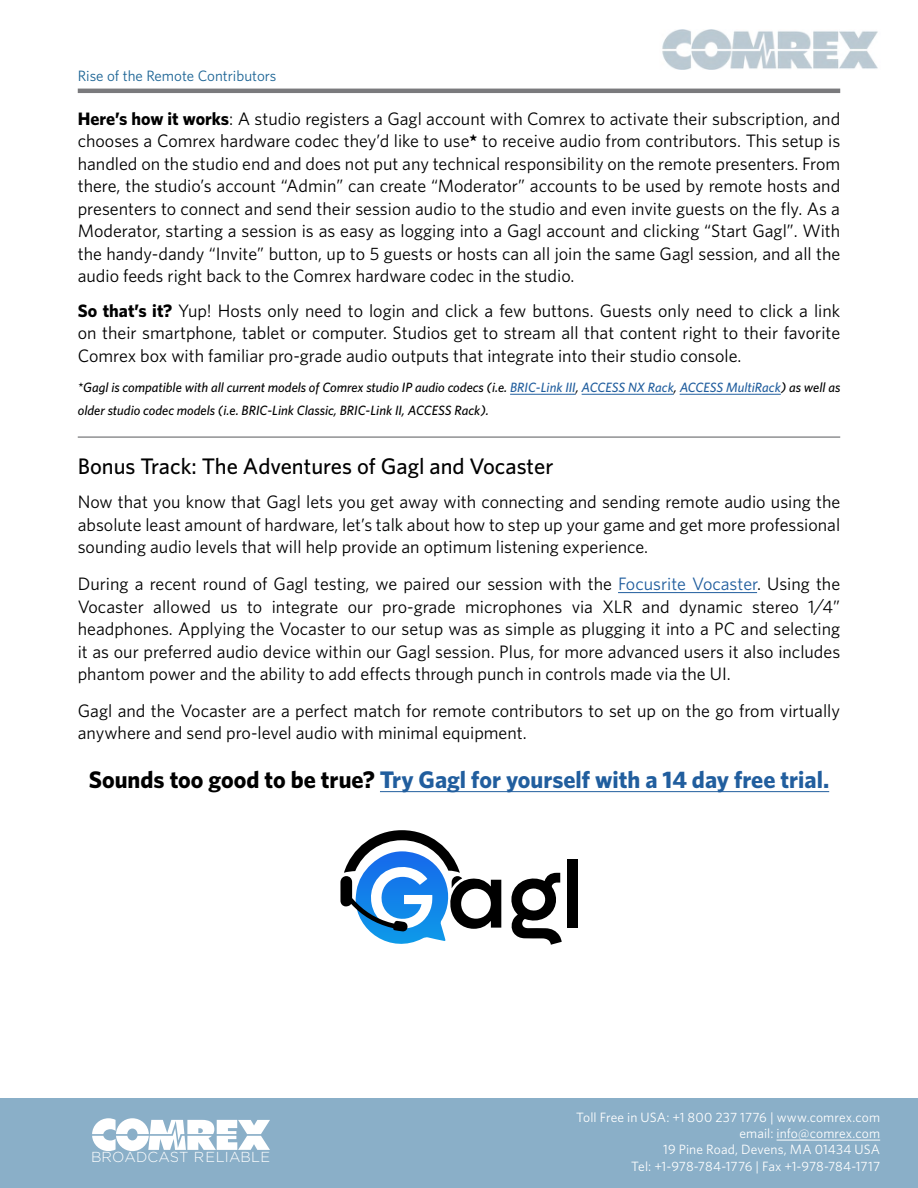
<style>
.page{position:relative;width:918px;height:1188px;background:#fff}
.page>*{position:absolute;margin:0;border:0;box-sizing:border-box;transform-origin:0 0}
.t1{font:700 24px "Whitney";color:#215e9e}
.t2{font:500 22.5px "Whitney";color:#000}
.t3{font:18px/22.5px "Whitney";color:#000;text-align:justify}
.t4{font:15px "Whitney";color:#1a6394}
.t5{font:300 14.55px "Gotham";letter-spacing:.005em;color:#fff}
.t6{font:italic 500 13.5px/22.5px "Whitney";color:#000}
.t7{font:13.5px/16.2px "Whitney";letter-spacing:.005em;color:#fff;text-align:right}
.s1{font-weight:700}
.s2{color:#215e9e}
.s3{color:#000}
</style>
<div class="page">
<div style="left:0;top:1099px;width:918px;height:89px;background:#8aafc8"></div>
<hr style="left:777px;top:1140px;width:103px;height:1px;background:#fff">
<svg style="left:92px;top:1118px;width:178px;height:33px"></svg>
<hr style="left:78px;top:89px;width:762px;height:4px;background:#7a7a7d">
<img style="left:662px;top:30px;width:216px;height:40px">
<hr style="left:510px;top:394px;width:66px;height:1px;background:#215e9e">
<hr style="left:582px;top:394px;width:92px;height:1px;background:#215e9e">
<hr style="left:680px;top:394px;width:101px;height:1px;background:#215e9e">
<hr style="left:380px;top:791px;width:449px;height:1px;background:#215e9e">
<hr style="left:78px;top:436px;width:762px;height:2px;background:#656669">
<hr style="left:618px;top:592px;width:139px;height:1px;background:#215e9e">
<svg style="left:511px;top:873px;width:51px;height:72px"></svg>
<svg style="left:340px;top:830px;width:161px;height:114px"></svg>
<div style="left:567px;top:859px;width:11px;height:69px;background:#000"></div>
<p class="t4" style="left:78px;top:67px;width:200px">Rise of the Remote Contributors</p>
<p class="t3" style="left:78px;top:107px;width:764px"><span class="s1">Here’s how it works</span>: A studio registers a Gagl account with Comrex to activate their subscription, and chooses a Comrex hardware codec they’d like to use<span class="s1">*</span> to receive audio from contributors. This setup is handled on the studio end and does not put any technical responsibility on the remote presenters. From there, the studio’s account “Admin” can create “Moderator” accounts to be used by remote hosts and presenters to connect and send their session audio to the studio and even invite guests on the fly. As a Moderator, starting a session is as easy as logging into a Gagl account and clicking “Start Gagl”. With the handy-dandy “Invite” button, up to 5 guests or hosts can all join the same Gagl session, and all the audio feeds right back to the Comrex hardware codec in the studio.</p>
<p class="t3" style="left:78px;top:299px;width:764px"><span class="s1">So that’s it?</span> Yup! Hosts only need to login and click a few buttons. Guests only need to click a link on their smartphone, tablet or computer. Studios get to stream all that content right to their favorite Comrex box with familiar pro-grade audio outputs that integrate into their studio console.</p>
<p class="t6" style="left:78px;top:376px;width:764px">*Gagl is compatible with all current models of Comrex studio IP audio codecs (i.e. <span class="s2">BRIC-Link III</span>, <span class="s2">ACCESS NX Rack</span>, <span class="s2">ACCESS MultiRack</span>) as well as older studio codec models (i.e. BRIC-Link Classic, BRIC-Link II, ACCESS Rack).</p>
<p class="t2" style="left:78px;top:453px;width:477px">Bonus Track: The Adventures of Gagl and Vocaster</p>
<p class="t3" style="left:78px;top:490px;width:764px">Now that you know that Gagl lets you get away with connecting and sending remote audio using the absolute least amount of hardware, let’s talk about how to step up your game and get more professional sounding audio levels that will help provide an optimum listening experience.</p>
<p class="t3" style="left:78px;top:572px;width:764px">During a recent round of Gagl testing, we paired our session with the <span class="s2">Focusrite Vocaster</span>. Using the Vocaster allowed us to integrate our pro-grade microphones via XLR and dynamic stereo 1⁄4” headphones. Applying the Vocaster to our setup was as simple as plugging it into a PC and selecting it as our preferred audio device within our Gagl session. Plus, for more advanced users it also includes phantom power and the ability to add effects through punch in controls made via the UI.</p>
<p class="t3" style="left:78px;top:699px;width:764px">Gagl and the Vocaster are a perfect match for remote contributors to set up on the go from virtually anywhere and send pro-level audio with minimal equipment.</p>
<h1 class="t1" style="left:89px;top:766px;width:742px"><span class="s3">Sounds too good to be true?</span> Try Gagl for yourself with a 14 day free trial.</h1>
<p class="t5" style="left:91px;top:1149px;width:180px">BROADCAST RELIABLE</p>
<p class="t7" style="left:576px;top:1109px;width:305px">Toll Free in USA: +1 800 237 1776 | www.comrex.com email: info@comrex.com<br>19 Pine Road, Devens, MA 01434 USA<br>Tel: +1-978-784-1776 | Fax +1-978-784-1717</p>
</div>
